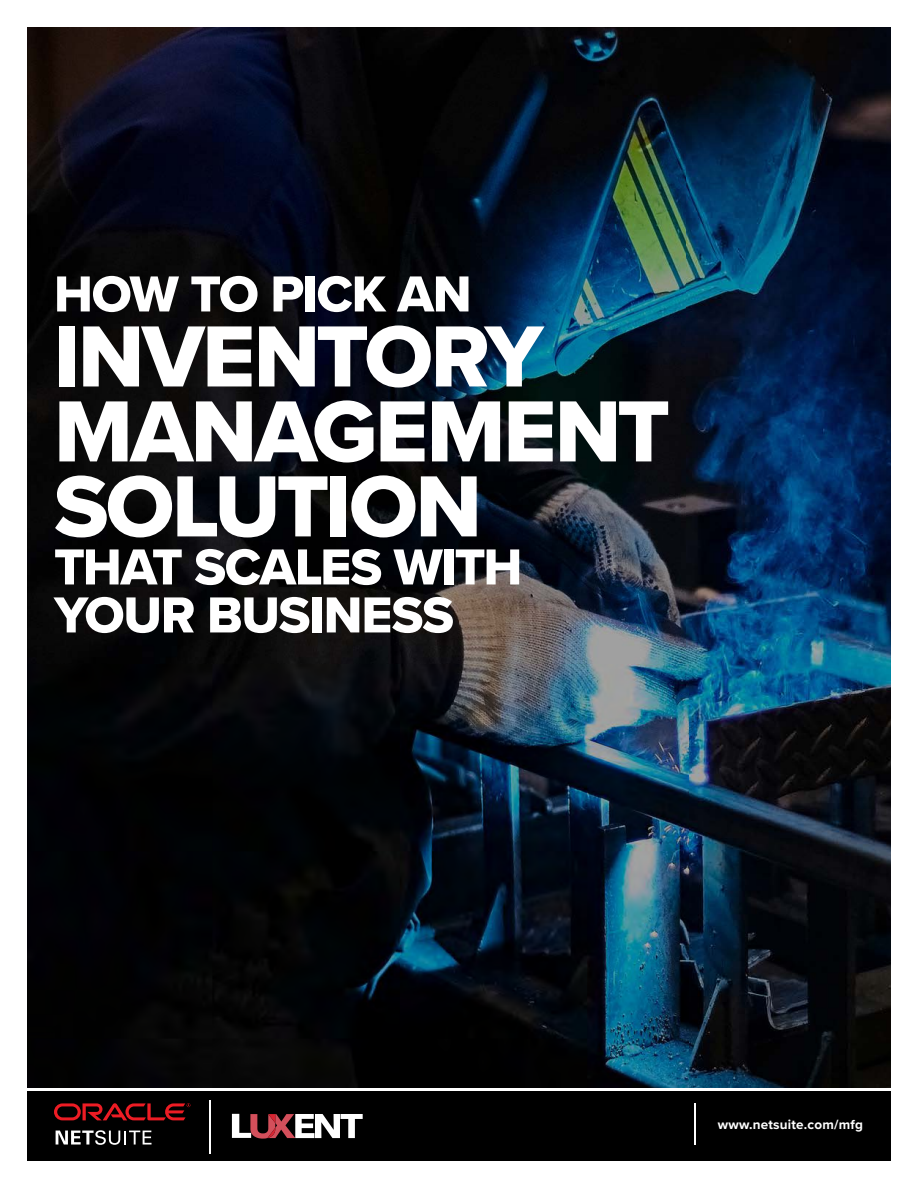
<style>
.page{position:relative;width:918px;height:1188px;background:#fff}
.page>*{position:absolute;margin:0;border:0;box-sizing:border-box;transform-origin:0 0}
.t1{font:90px/75px "Proxima Nova Extrabld";letter-spacing:-.03em;color:#fff}
.t2{font:52.5px/48px "Proxima Nova Extrabld";letter-spacing:-.025em;color:#fff}
.t3{font:700 13.5px "Proxima Nova";letter-spacing:.015em;color:#fff}
</style>
<div class="page">
<div style="left:27px;top:1087px;width:864px;height:74px;background:#000"></div>
<img style="left:27px;top:27px;width:660px;height:637px">
<img style="left:687px;top:27px;width:204px;height:1061px">
<img style="left:27px;top:664px;width:661px;height:424px">
<hr style="left:25px;top:1088px;width:868px;height:3px;background:#fff">
<hr style="left:695px;top:1103px;width:1px;height:42px;background:#fff">
<svg style="left:54px;top:1103px;width:136px;height:17px"></svg>
<svg style="left:56px;top:1130px;width:96px;height:15px"></svg>
<hr style="left:209px;top:1100px;width:1px;height:53px;background:#fff">
<svg style="left:232px;top:1114px;width:131px;height:25px"></svg>
<p class="t2" style="left:54px;top:269px;width:419px">HOW TO PICK AN</p>
<h1 class="t1" style="left:54px;top:318px;width:618px">INVENTORY<br>MANAGEMENT<br>SOLUTION</h1>
<p class="t2" style="left:54px;top:542px;width:470px">THAT SCALES WITH<br>YOUR BUSINESS</p>
<p class="t3" style="left:718px;top:1115px;width:146px">www.netsuite.com/mfg</p>
</div>
